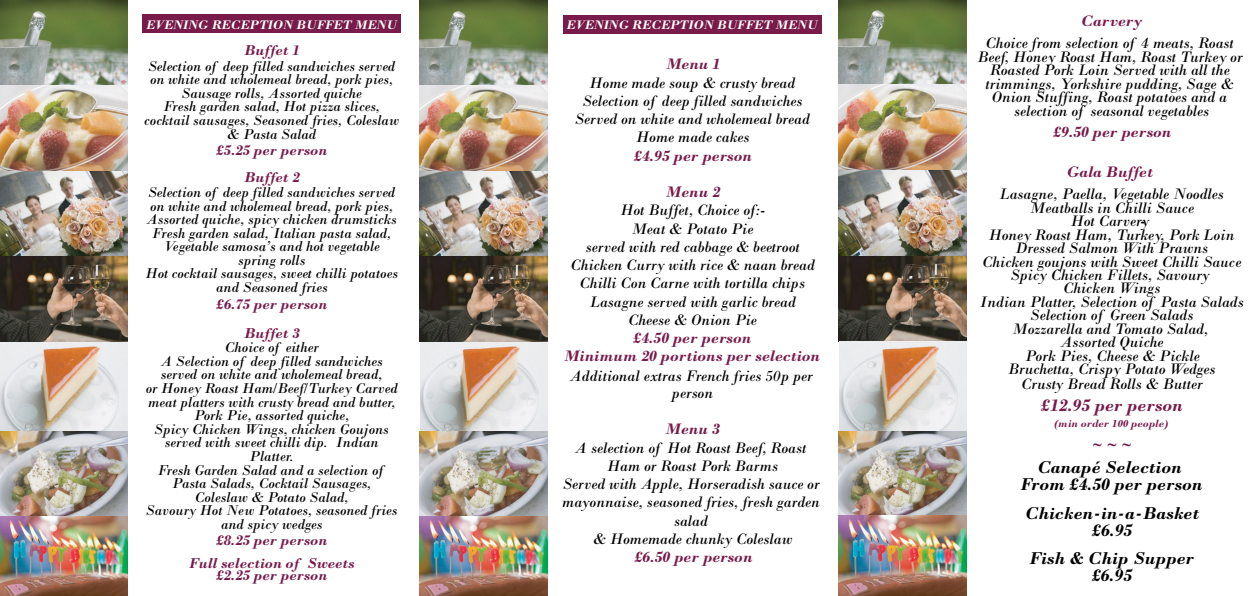
<style>
.page{position:relative;width:1259px;height:596px;background:#fff}
.page>*{position:absolute;margin:0;border:0;box-sizing:border-box;transform-origin:0 0}
.t1{font:italic 700 18px/17.1px "Bodoni";color:#000;text-align:center}
.t2{font:italic 700 18px "Bodoni";color:#781a4a}
.t3{font:italic 16px/13.4px "Bodoni";color:#000;text-align:center}
.t4{font:italic 700 16px/18.2px "Bodoni";color:#781a4a;text-align:center}
.t5{font:italic 15px/13.6px "Bodoni";color:#000;text-align:center}
.t6{font:italic 700 15px/27.4px "Bodoni";color:#781a4a;text-align:center}
.t7{font:italic 700 13px "Bodoni";color:#fff}
.t8{font:italic 700 11px "Bodoni";color:#781a4a}
</style>
<div class="page">
<div style="left:563px;top:15px;width:258px;height:19px;background:#781a4a"></div>
<img style="left:420px;top:1px;width:127px;height:594px">
<img style="left:0;top:1px;width:128px;height:594px">
<img style="left:839px;top:0;width:127px;height:595px">
<div style="left:143px;top:14px;width:258px;height:19px;background:#781a4a"></div>
<p class="t7" style="left:146px;top:17px;width:252px">EVENING RECEPTION BUFFET MENU</p>
<p class="t7" style="left:566px;top:17px;width:252px">EVENING RECEPTION BUFFET MENU</p>
<p class="t6" style="left:244px;top:37px;width:57px">Buffet 1</p>
<p class="t5" style="left:144px;top:59px;width:256px">Selection of deep filled sandwiches served on white and wholemeal bread, pork pies, Sausage rolls, Assorted quiche<br>Fresh garden salad, Hot pizza slices, cocktail sausages, Seasoned fries, Coleslaw &amp; Pasta Salad</p>
<p class="t6" style="left:216px;top:136px;width:112px">£5.25 per person<br>Buffet 2</p>
<p class="t5" style="left:146px;top:185px;width:254px">Selection of deep filled sandwiches served on white and wholemeal bread, pork pies, Assorted quiche, spicy chicken drumsticks Fresh garden salad, Italian pasta salad, Vegetable samosa’s and hot vegetable spring rolls<br>Hot cocktail sausages, sweet chilli potatoes and Seasoned fries</p>
<p class="t6" style="left:216px;top:290px;width:112px;line-height:28.3px">£6.75 per person<br>Buffet 3</p>
<p class="t5" style="left:146px;top:340px;width:253px">Choice of either<br>A Selection of deep filled sandwiches served on white and wholemeal bread,<br>or Honey Roast Ham/Beef/Turkey Carved meat platters with crusty bread and butter,<br>Pork Pie, assorted quiche,<br>Spicy Chicken Wings, chicken Goujons served with sweet chilli dip. Indian<br>Platter.<br>Fresh Garden Salad and a selection of<br>Pasta Salads, Cocktail Sausages,<br>Coleslaw &amp; Potato Salad,<br>Savoury Hot New Potatoes, seasoned fries and spicy wedges</p>
<p class="t6" style="left:189px;top:529px;width:167px;line-height:22.4px">£8.25 per person<br>Full selection of Sweets</p>
<p class="t6" style="left:216px;top:561px;width:112px">£2.25 per person</p>
<p class="t4" style="left:666px;top:55px;width:55px">Menu 1</p>
<p class="t3" style="left:575px;top:73px;width:237px;line-height:18.2px">Home made soup &amp; crusty bread<br>Selection of deep filled sandwiches<br>Served on white and wholemeal bread<br>Home made cakes</p>
<p class="t4" style="left:634px;top:146px;width:120px">£4.95 per person</p>
<p class="t4" style="left:666px;top:183px;width:55px">Menu 2</p>
<p class="t3" style="left:570px;top:201px;width:246px;line-height:18.2px">Hot Buffet, Choice of:-<br>Meat &amp; Potato Pie<br>served with red cabbage &amp; beetroot<br>Chicken Curry with rice &amp; naan bread<br>Chilli Con Carne with tortilla chips<br>Lasagne served with garlic bread<br>Cheese &amp; Onion Pie</p>
<p class="t4" style="left:564px;top:328px;width:257px">£4.50 per person<br>Minimum 20 portions per selection</p>
<p class="t3" style="left:570px;top:366px;width:244px;line-height:17.2px">Additional extras French fries 50p per person</p>
<p class="t4" style="left:665px;top:420px;width:55px">Menu 3</p>
<p class="t3" style="left:562px;top:438px;width:259px;line-height:18.2px">A selection of Hot Roast Beef, Roast<br>Ham or Roast Pork Barms<br>Served with Apple, Horseradish sauce or mayonnaise, seasoned fries, fresh garden salad<br>&amp; Homemade chunky Coleslaw</p>
<p class="t4" style="left:634px;top:547px;width:120px">£6.50 per person</p>
<p class="t4" style="left:1081px;top:12px;width:63px">Carvery</p>
<p class="t3" style="left:977px;top:36px;width:267px">Choice from selection of 4 meats, Roast Beef, Honey Roast Ham, Roast Turkey or Roasted Pork Loin Served with all the trimmings, Yorkshire pudding, Sage &amp; Onion Stuffing, Roast potatoes and a selection of seasonal vegetables</p>
<p class="t4" style="left:1053px;top:123px;width:120px">£9.50 per person</p>
<p class="t4" style="left:1066px;top:163px;width:88px">Gala Buffet</p>
<p class="t3" style="left:979px;top:187px;width:266px">Lasagne, Paella, Vegetable Noodles<br>Meatballs in Chilli Sauce<br>Hot Carver- y<br>Honey Roast Ham, Turkey, Pork Loin<br>Dressed Salmon With Prawns<br>Chicken goujons with Sweet Chilli Sauce<br>Spicy Chicken Fillets, Savoury<br>Chicken Wings<br>Indian Platter, Selection of Pasta Salads<br>Selection of Green Salads<br>Mozzarella and Tomato Salad,<br>Assorted Quiche<br>Pork Pies, Cheese &amp; Pickle<br>Bruchetta, Crispy Potato Wedges</p>
<p class="t3" style="left:1021px;top:377px;width:183px">Crusty Bread Rolls &amp; Butter</p>
<p class="t2" style="left:1041px;top:394px;width:143px">£12.95 per person</p>
<p class="t4" style="left:1091px;top:435px;width:41px">~ ~ ~</p>
<p class="t1" style="left:1020px;top:459px;width:184px">Canapé Selection<br>From £4.50 per person</p>
<p class="t1" style="left:1024px;top:504px;width:176px">Chicken-in-a-Basket £6.95</p>
<p class="t1" style="left:1029px;top:549px;width:166px">Fish &amp; Chip Supper £6.95</p>
<p class="t8" style="left:1054px;top:416px;width:116px">(min order 100 people)</p>
</div>
